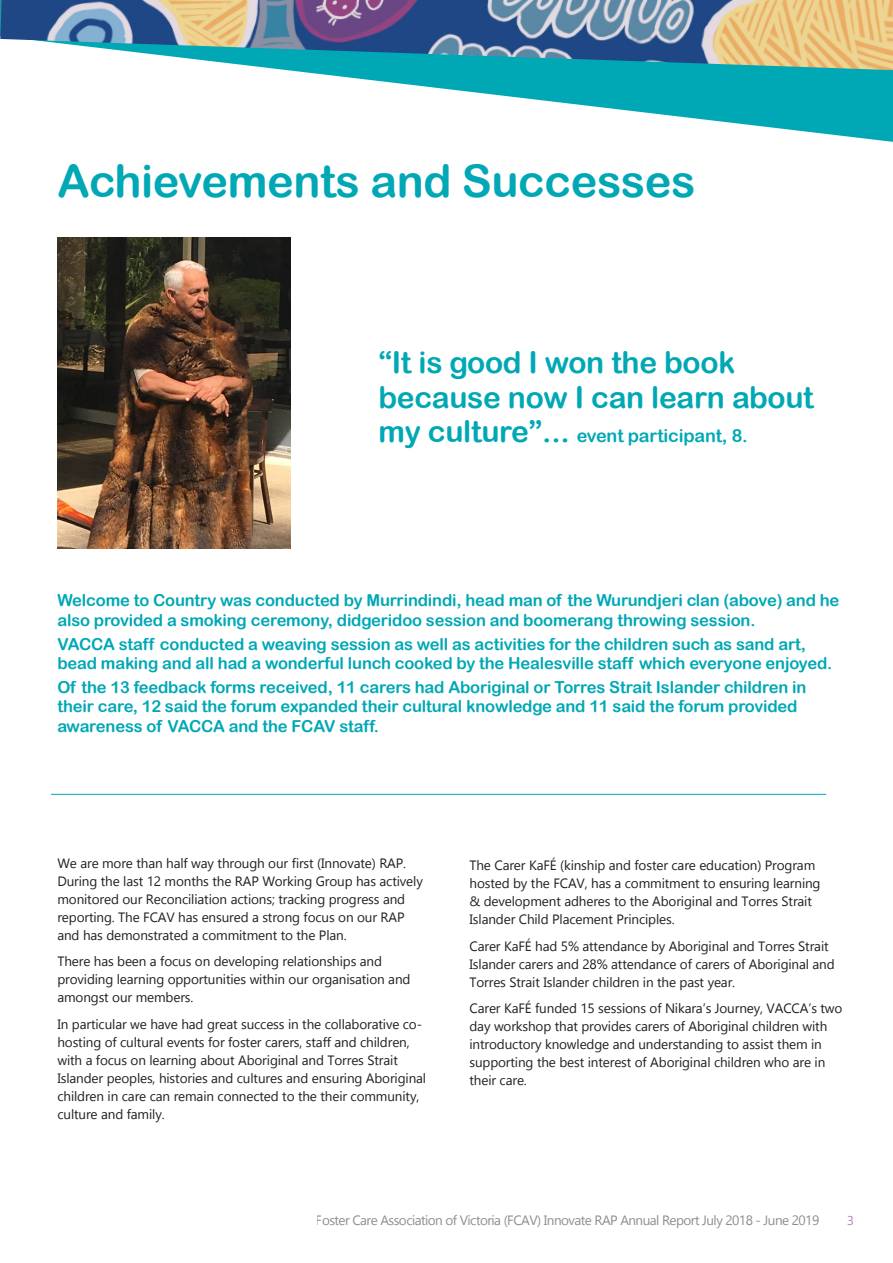
<style>
.page{position:relative;width:893px;height:1263px;background:#fff}
.page>*{position:absolute;margin:0;border:0;box-sizing:border-box;transform-origin:0 0}
.t1{font:45px "Arial Rounded MT Bold";letter-spacing:-.01em;color:#00a8b5}
.t2{font:30px/34.5px "Arial Rounded MT Bold";letter-spacing:-.01em;color:#00a8b5}
.t3{font:18px "Arial Rounded MT Bold";letter-spacing:-.01em;color:#00a8b5}
.t4{font:16.5px/19.5px "Arial Rounded MT Bold";letter-spacing:-.01em;color:#00a8b5}
.t5{font:13.5px/18px "Gadugi";letter-spacing:-.01em;color:#231f20}
.t6{font:13.5px "Gadugi";letter-spacing:-.04em;color:#424242}
.t7{font:12.75px "Gadugi";color:#6e2581}
.s1{font-size:30px}
</style>
<div class="page">
<svg style="left:286px;top:70px;width:607px;height:72px"></svg>
<img style="left:0;top:0;width:893px;height:70px">
<hr style="left:51px;top:794px;width:775px;height:1px;background:#00a8b5">
<img style="left:57px;top:238px;width:234px;height:311px">
<p class="t1" style="left:57px;top:155px;width:640px">Achievements and Successes</p>
<p class="t2" style="left:378px;top:345px;width:437px">“It is good I won the book because now I can learn about</p>
<p class="t3" style="left:378px;top:425px;width:371px"><span class="s1">my culture”...</span> event participant, 8.</p>
<p class="t4" style="left:57px;top:590px;width:783px">Welcome to Country was conducted by Murrindindi, head man of the Wurundjeri clan (above) and he also provided a smoking ceremony, didgeridoo session and boomerang throwing session.</p>
<p class="t4" style="left:57px;top:634px;width:777px">VACCA staff conducted a weaving session as well as activities for the children such as sand art, bead making and all had a wonderful lunch cooked by the Healesville staff which everyone enjoyed.</p>
<p class="t4" style="left:57px;top:677px;width:750px">Of the 13 feedback forms received, 11 carers had Aboriginal or Torres Strait Islander children in their care, 12 said the forum expanded their cultural knowledge and 11 said the forum provided awareness of VACCA and the FCAV staff.</p>
<p class="t5" style="left:57px;top:854px;width:367px">We are more than half way through our first (Innovate) RAP.<br>During the last 12 months the RAP Working Group has actively monitored our Reconciliation actions; tracking progress and reporting. The FCAV has ensured a strong focus on our RAP and has demonstrated a commitment to the Plan.</p>
<p class="t5" style="left:57px;top:952px;width:355px">There has been a focus on developing relationships and providing learning opportunities within our organisation and amongst our members.</p>
<p class="t5" style="left:57px;top:1015px;width:370px">In particular we have had great success in the collaborative co&shy;hosting of cultural events for foster carers, staff and children, with a focus on learning about Aboriginal and Torres Strait Islander peoples, histories and cultures and ensuring Aboriginal children in care can remain connected to the their community, culture and family.</p>
<p class="t5" style="left:469px;top:856px;width:353px">The Carer KaFÉ (kinship and foster care education) Program hosted by the FCAV, has a commitment to ensuring learning &amp; development adheres to the Aboriginal and Torres Strait Islander Child Placement Principles.</p>
<p class="t5" style="left:469px;top:937px;width:367px">Carer KaFÉ had 5% attendance by Aboriginal and Torres Strait<br>Islander carers and 28% attendance of carers of Aboriginal and<br>Torres Strait Islander children in the past year.</p>
<p class="t5" style="left:469px;top:999px;width:374px">Carer KaFÉ funded 15 sessions of Nikara’s Journey, VACCA’s two day workshop that provides carers of Aboriginal children with introductory knowledge and understanding to assist them in supporting the best interest of Aboriginal children who are in their care.</p>
<p class="t6" style="left:316px;top:1212px;width:505px">Foster Care Association of Victoria (FCAV) Innovate RAP Annual Report July 2018 - June 2019</p>
<p class="t7" style="left:847px;top:1213px;width:8px">3</p>
</div>
